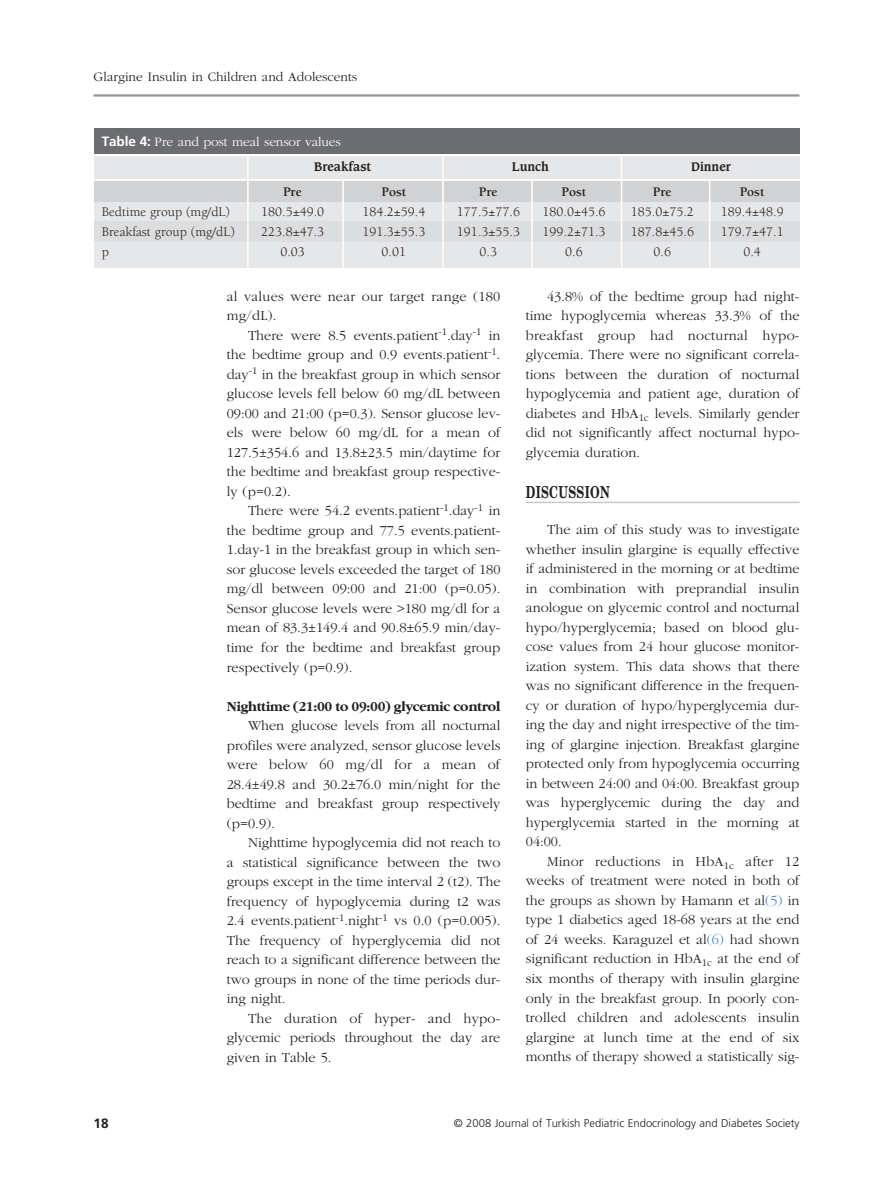
<style>
.page{position:relative;width:893px;height:1191px;background:#fff}
.page>*{position:absolute;margin:0;border:0;box-sizing:border-box;transform-origin:0 0}
.t1{font:700 16.5px "Madison";letter-spacing:.02em;color:#231f20}
.t2{font:14.25px/19.5px "Garamond T";color:#231f20;text-align:justify}
.t3{font:14.25px "Garamond T Bold";letter-spacing:-.015em;color:#231f20}
.t4{font:13.5px "Berkeley";color:#231f20}
.t5{font:13.5px "Garamond T";color:#231f20}
.t6{font:13.5px "Garamond T";letter-spacing:-.01em;color:#fff}
.t7{font:700 13.5px "Berkeley";color:#231f20}
.t8{font:13.5px "Frutiger T Bold";color:#231f20}
.t9{font:700 12px "Caxton";color:#231f20}
.t10{font:11.25px "Frutiger T Light";color:#231f20}
.s1{font-family:"Frutiger T Bold"}
.s2{color:#4880c1}
</style>
<div class="page">
<hr style="left:526px;top:501px;width:273px;height:2px;background:#c7c8ca">
<hr style="left:94px;top:94px;width:705px;height:3px;background:#939598">
<div style="left:94px;top:129px;width:705px;height:25px;background:#6c6d70"></div>
<div style="left:94px;top:156px;width:705px;height:111px;background:#e6e7e9"></div>
<div style="left:94px;top:181px;width:705px;height:21px;background:#d1d2d4"></div>
<div style="left:94px;top:221px;width:705px;height:21px;background:#dcdddf"></div>
<hr style="left:247px;top:155px;width:2px;height:113px;background:#fff">
<hr style="left:342px;top:180px;width:2px;height:88px;background:#fff">
<hr style="left:442px;top:155px;width:2px;height:113px;background:#fff">
<hr style="left:531px;top:180px;width:2px;height:88px;background:#fff">
<hr style="left:621px;top:155px;width:1px;height:113px;background:#fff">
<hr style="left:709px;top:180px;width:1px;height:88px;background:#fff">
<hr style="left:94px;top:179px;width:706px;height:2px;background:#fff">
<p class="t5" style="left:94px;top:69px;width:265px">Glargine Insulin in Children and Adolescents</p>
<p class="t6" style="left:102px;top:133px;width:240px"><span class="s1">Table 4:</span> Pre and post meal sensor values</p>
<p class="t9" style="left:314px;top:159px;width:58px">Breakfast</p>
<p class="t9" style="left:512px;top:159px;width:39px">Lunch</p>
<p class="t9" style="left:691px;top:159px;width:41px">Dinner</p>
<p class="t7" style="left:283px;top:183px;width:21px">Pre</p>
<p class="t7" style="left:381px;top:183px;width:26px">Post</p>
<p class="t7" style="left:479px;top:183px;width:21px">Pre</p>
<p class="t7" style="left:562px;top:183px;width:26px">Post</p>
<p class="t7" style="left:653px;top:183px;width:21px">Pre</p>
<p class="t7" style="left:740px;top:183px;width:26px">Post</p>
<p class="t4" style="left:102px;top:203px;width:130px">Bedtime group (mg/dL)</p>
<p class="t4" style="left:261px;top:203px;width:65px">180.5±49.0</p>
<p class="t4" style="left:362px;top:203px;width:65px">184.2±59.4</p>
<p class="t4" style="left:457px;top:203px;width:65px">177.5±77.6</p>
<p class="t4" style="left:543px;top:203px;width:65px">180.0±45.6</p>
<p class="t4" style="left:631px;top:203px;width:65px">185.0±75.2</p>
<p class="t4" style="left:721px;top:203px;width:65px">189.4±48.9</p>
<p class="t4" style="left:102px;top:224px;width:134px">Breakfast group (mg/dL)</p>
<p class="t4" style="left:261px;top:224px;width:65px">223.8±47.3</p>
<p class="t4" style="left:362px;top:224px;width:65px">191.3±55.3</p>
<p class="t4" style="left:457px;top:224px;width:65px">191.3±55.3</p>
<p class="t4" style="left:543px;top:224px;width:65px">199.2±71.3</p>
<p class="t4" style="left:631px;top:224px;width:65px">187.8±45.6</p>
<p class="t4" style="left:721px;top:224px;width:65px">179.7±47.1</p>
<p class="t4" style="left:102px;top:244px;width:9px">p</p>
<p class="t4" style="left:280px;top:244px;width:26px">0.03</p>
<p class="t4" style="left:382px;top:244px;width:26px">0.01</p>
<p class="t4" style="left:480px;top:244px;width:19px">0.3</p>
<p class="t4" style="left:565px;top:244px;width:19px">0.6</p>
<p class="t4" style="left:654px;top:244px;width:19px">0.6</p>
<p class="t4" style="left:743px;top:244px;width:19px">0.4</p>
<p class="t2" style="left:227px;top:286px;width:275px">al values were near our target range (180 mg/dL).</p>
<p class="t2" style="left:227px;top:325px;width:275px;text-indent:21px">There were 8.5 events.patient<sup>-1</sup>.day<sup>-1</sup> in the bedtime group and 0.9 events.patient<sup>-1</sup>. day<sup>-1</sup> in the breakfast group in which sensor glucose levels fell below 60 mg/dL between 09:00 and 21:00 (p=0.3). Sensor glucose lev&shy;els were below 60 mg/dL for a mean of 127.5±354.6 and 13.8±23.5 min/daytime for the bedtime and breakfast group respective&shy;ly (p=0.2).</p>
<p class="t2" style="left:227px;top:501px;width:275px;text-indent:21px">There were 54.2 events.patient<sup>-1</sup>.day<sup>-1</sup> in the bedtime group and 77.5 events.patient-1.day-1 in the breakfast group in which sen&shy;sor glucose levels exceeded the target of 180 mg/dl between 09:00 and 21:00 (p=0.05).<br>Sensor glucose levels were &gt;180 mg/dl for a mean of 83.3±149.4 and 90.8±65.9 min/day&shy;time for the bedtime and breakfast group respectively (p=0.9).</p>
<p class="t3" style="left:227px;top:697px;width:275px">Nighttime (21:00 to 09:00) glycemic control</p>
<p class="t2" style="left:227px;top:715px;width:275px;text-indent:21px">When glucose levels from all nocturnal profiles were analyzed, sensor glucose levels were below 60 mg/dl for a mean of 28.4±49.8 and 30.2±76.0 min/night for the bedtime and breakfast group respectively (p=0.9).</p>
<p class="t2" style="left:227px;top:832px;width:275px;text-indent:21px">Nighttime hypoglycemia did not reach to a statistical significance between the two groups except in the time interval 2 (t2). The frequency of hypoglycemia during t2 was 2.4 events.patient<sup>-1</sup>.night<sup>-1</sup> vs 0.0 (p=0.005).<br>The frequency of hyperglycemia did not reach to a significant difference between the two groups in none of the time periods dur&shy;ing night.</p>
<p class="t2" style="left:227px;top:1008px;width:275px;text-indent:21px">The duration of hyper- and hypo&shy;glycemic periods throughout the day are given in Table 5.</p>
<p class="t2" style="left:526px;top:286px;width:275px;text-indent:21px">43.8% of the bedtime group had night&shy;time hypoglycemia whereas 33.3% of the breakfast group had nocturnal hypo&shy;glycemia. There were no significant correla&shy;tions between the duration of nocturnal hypoglycemia and patient age, duration of diabetes and HbA<sub>1c</sub> levels. Similarly gender did not significantly affect nocturnal hypo&shy;glycemia duration.</p>
<p class="t1" style="left:526px;top:481px;width:85px">DISCUSSION</p>
<p class="t2" style="left:526px;top:520px;width:275px;text-indent:21px">The aim of this study was to investigate whether insulin glargine is equally effective if administered in the morning or at bedtime in combination with preprandial insulin anologue on glycemic control and nocturnal hypo/hyperglycemia; based on blood glu&shy;cose values from 24 hour glucose monitor&shy;ization system. This data shows that there was no significant difference in the frequen&shy;cy or duration of hypo/hyperglycemia dur&shy;ing the day and night irrespective of the tim&shy;ing of glargine injection. Breakfast glargine protected only from hypoglycemia occurring in between 24:00 and 04:00. Breakfast group was hyperglycemic during the day and hyperglycemia started in the morning at 04:00.</p>
<p class="t2" style="left:526px;top:851px;width:275px;text-indent:21px">Minor reductions in HbA<sub>1c</sub> after 12 weeks of treatment were noted in both of the groups as shown by Hamann et al<span class="s2">(5)</span> in type 1 diabetics aged 18-68 years at the end of 24 weeks. Karaguzel et al<span class="s2">(6)</span> had shown significant reduction in HbA<sub>1c</sub> at the end of six months of therapy with insulin glargine only in the breakfast group. In poorly con&shy;trolled children and adolescents insulin glargine at lunch time at the end of six months of therapy showed a statistically sig-</p>
<p class="t8" style="left:94px;top:1114px;width:17px">18</p>
<p class="t10" style="left:454px;top:1116px;width:347px">© 2008 Journal of Turkish Pediatric Endocrinology and Diabetes Society</p>
</div>
